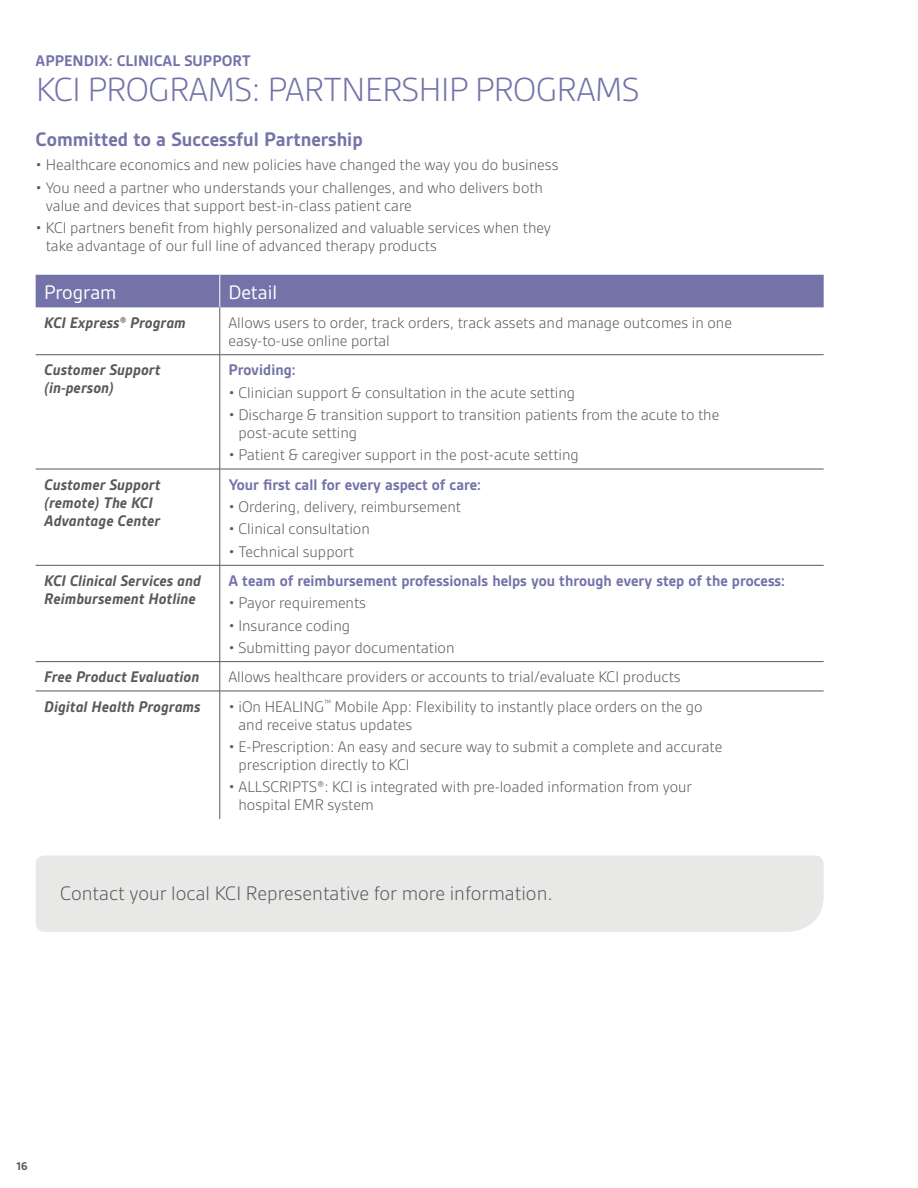
<style>
.page{position:relative;width:918px;height:1188px;background:#fff}
.page>*{position:absolute;margin:0;border:0;box-sizing:border-box;transform-origin:0 0}
.t1{font:300 36px "Gesta";letter-spacing:-.01em;color:#7473a9}
.t2{font:300 21px "Gesta";color:#58595b}
.t3{font:700 21px "Gesta";color:#7473a9}
.t4{font:21px "Gesta";color:#fff}
.t5{font:300 16.5px/18px "Gesta";color:#58595b}
.t6{font:italic 700 16.5px/18px "Gesta";color:#58595b}
.t7{font:700 16.5px "Gesta";color:#7473a9}
.t8{font:700 12px "Gesta";color:#58595b}
.s1{font-style:normal}
</style>
<div class="page">
<div style="left:36px;top:275px;width:788px;height:32px;background:#7473a9"></div>
<hr style="left:219px;top:275px;width:1px;height:32px;background:#fff">
<hr style="left:220px;top:307px;width:1px;height:48px;background:#58595b">
<hr style="left:36px;top:354px;width:184px;height:1px;background:#58595b">
<hr style="left:220px;top:355px;width:1px;height:114px;background:#58595b">
<hr style="left:220px;top:354px;width:604px;height:1px;background:#58595b">
<hr style="left:36px;top:469px;width:184px;height:1px;background:#58595b">
<hr style="left:220px;top:469px;width:1px;height:96px;background:#58595b">
<hr style="left:220px;top:469px;width:604px;height:1px;background:#58595b">
<hr style="left:36px;top:565px;width:184px;height:1px;background:#58595b">
<hr style="left:220px;top:566px;width:1px;height:95px;background:#58595b">
<hr style="left:220px;top:565px;width:604px;height:1px;background:#58595b">
<hr style="left:36px;top:661px;width:184px;height:1px;background:#58595b">
<svg style="left:220px;top:662px;width:1px;height:29px"></svg>
<hr style="left:220px;top:661px;width:604px;height:1px;background:#58595b">
<hr style="left:36px;top:691px;width:184px;height:1px;background:#58595b">
<hr style="left:220px;top:691px;width:1px;height:128px;background:#58595b">
<hr style="left:220px;top:691px;width:604px;height:1px;background:#58595b">
<div style="left:36px;top:856px;width:788px;height:76px;background:#e8e9e6"></div>
<p class="t7" style="left:36px;top:51px;width:216px">APPENDIX: CLINICAL SUPPORT</p>
<h1 class="t1" style="left:36px;top:69px;width:605px">KCI PROGRAMS: PARTNERSHIP PROGRAMS</h1>
<p class="t3" style="left:36px;top:127px;width:329px">Committed to a Successful Partnership</p>
<p class="t5" style="left:36px;top:156px;width:524px">• Healthcare economics and new policies have changed the way you do business</p>
<p class="t5" style="left:46px;top:178px;width:499px;text-indent:-10px">• You need a partner who understands your challenges, and who delivers both value and devices that support best-in-class patient care</p>
<p class="t5" style="left:46px;top:218px;width:507px;text-indent:-10px">• KCI partners benefit from highly personalized and valuable services when they take advantage of our full line of advanced therapy products</p>
<p class="t4" style="left:44px;top:280px;width:74px">Program</p>
<p class="t4" style="left:228px;top:280px;width:50px">Detail</p>
<p class="t6" style="left:44px;top:314px;width:143px">KCI Express<span class="s1">®</span> Program</p>
<p class="t5" style="left:228px;top:314px;width:505px">Allows users to order, track orders, track assets and manage outcomes in one easy-to-use online portal</p>
<p class="t6" style="left:44px;top:361px;width:118px">Customer Support (in-person)</p>
<p class="t7" style="left:228px;top:361px;width:69px">Providing:</p>
<p class="t5" style="left:228px;top:383px;width:348px">• Clinician support &amp; consultation in the acute setting</p>
<p class="t5" style="left:239px;top:406px;width:482px;text-indent:-10px">• Discharge &amp; transition support to transition patients from the acute to the post-acute setting</p>
<p class="t5" style="left:228px;top:446px;width:352px">• Patient &amp; caregiver support in the post-acute setting</p>
<p class="t6" style="left:44px;top:475px;width:118px">Customer Support (remote) The KCI<br>Advantage Center</p>
<p class="t7" style="left:228px;top:475px;width:254px">Your first call for every aspect of care:</p>
<p class="t5" style="left:228px;top:498px;width:234px">• Ordering, delivery, reimbursement</p>
<p class="t5" style="left:228px;top:520px;width:143px">• Clinical consultation</p>
<p class="t5" style="left:228px;top:542px;width:127px">• Technical support</p>
<p class="t6" style="left:44px;top:572px;width:158px">KCI Clinical Services and<br>Reimbursement Hotline</p>
<p class="t7" style="left:228px;top:571px;width:558px">A team of reimbursement professionals helps you through every step of the process:</p>
<p class="t5" style="left:228px;top:594px;width:139px">• Payor requirements</p>
<p class="t5" style="left:228px;top:616px;width:123px">• Insurance coding</p>
<p class="t5" style="left:228px;top:639px;width:228px">• Submitting payor documentation</p>
<p class="t6" style="left:44px;top:668px;width:157px">Free Product Evaluation</p>
<p class="t5" style="left:228px;top:668px;width:454px">Allows healthcare providers or accounts to trial/evaluate KCI products</p>
<p class="t6" style="left:44px;top:697px;width:158px">Digital Health Programs</p>
<p class="t5" style="left:239px;top:697px;width:465px;text-indent:-10px">• iOn HEALING<sup>™</sup> Mobile App: Flexibility to instantly place orders on the go and receive status updates</p>
<p class="t5" style="left:239px;top:737px;width:485px;text-indent:-10px">• E-Prescription: An easy and secure way to submit a complete and accurate prescription directly to KCI</p>
<p class="t5" style="left:239px;top:778px;width:455px;text-indent:-10px">• ALLSCRIPTS®: KCI is integrated with pre-loaded information from your hospital EMR system</p>
<p class="t2" style="left:60px;top:881px;width:494px">Contact your local KCI Representative for more information.</p>
<p class="t8" style="left:17px;top:1159px;width:13px">16</p>
</div>
